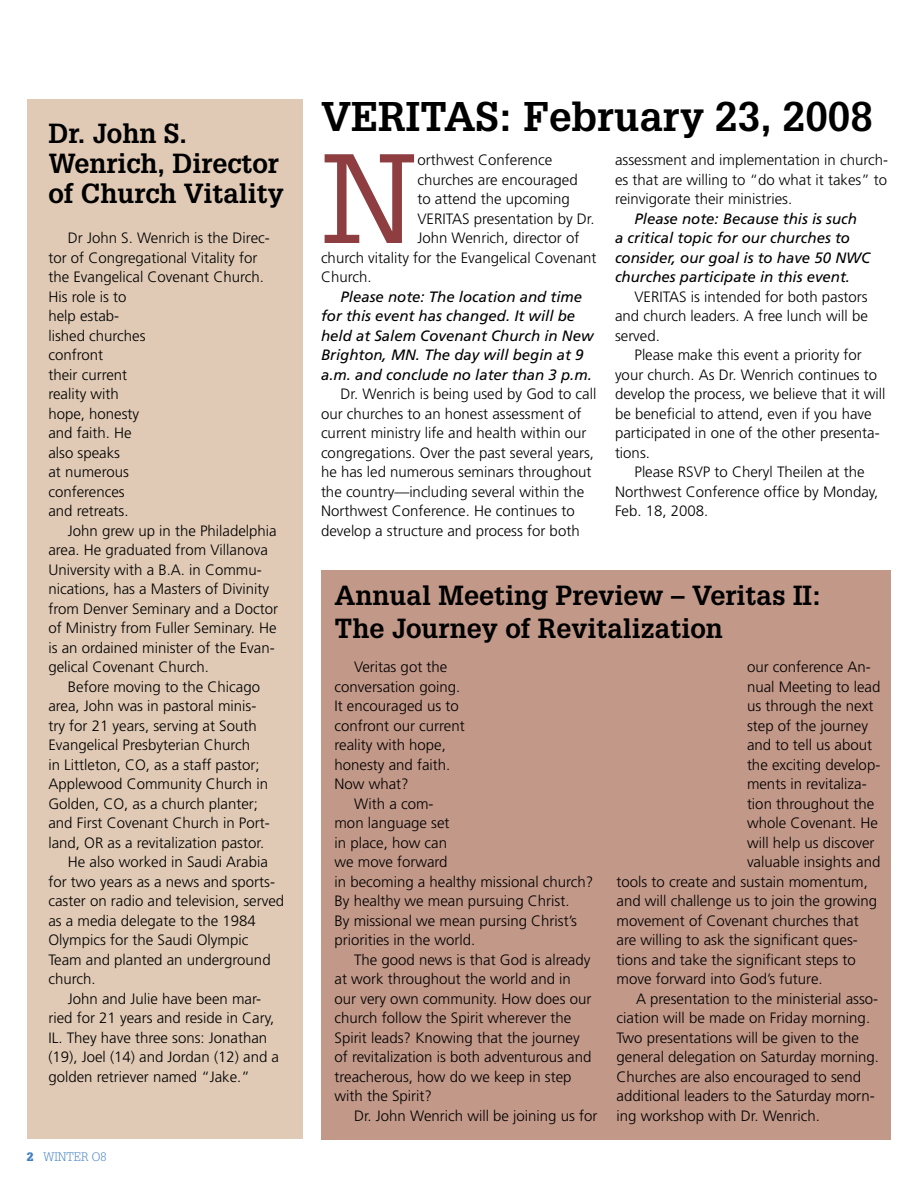
<style>
.page{position:relative;width:918px;height:1188px;background:#fff}
.page>*{position:absolute;margin:0;border:0;box-sizing:border-box;transform-origin:0 0}
.Body_Copy_w_Drop_Cap{font:123.9px "Glypha";color:#8e3d40}
.Headline{font:700 40.5px "Glypha";color:#000}
.Headline-2{font:700 27px/30px "Glypha";color:#000}
.Body_Copy{font:300 15px/19.5px "Frutiger";color:#000}
.Body_Copy-2{font:italic 15px/19.5px "Frutiger";color:#000}
.Body_Copy_w_Drop_Cap-2{font:300 15px "Frutiger";color:#000}
.t1{font:300 12px "Glypha";color:#427fc2}
.s1{font-weight:900}
</style>
<div class="page">
<div style="left:321px;top:570px;width:570px;height:570px;background:#c29889"></div>
<div style="left:27px;top:99px;width:276px;height:1040px;background:#e0cab5"></div>
<p class="Headline-2" style="left:48px;top:118px;width:237px">Dr. John S.<br>Wenrich, Director of Church Vitality</p>
<p class="Body_Copy" style="left:48px;top:228px;width:223px;text-indent:20px">Dr John S. Wenrich is the Direc&shy;tor of Congregational Vitality for the Evangelical Covenant Church.<br>His role is to<br>help estab-<br>lished churches<br>confront<br>their current<br>reality with<br>hope, honesty<br>and faith. He<br>also speaks<br>at numerous<br>conferences<br>and retreats.</p>
<p class="Body_Copy" style="left:48px;top:521px;width:231px;text-indent:20px">John grew up in the Philadelphia area. He graduated from Villanova University with a B.A. in Commu&shy;nications, has a Masters of Divinity from Denver Seminary and a Doctor of Ministry from Fuller Seminary. He is an ordained minister of the Evan&shy;gelical Covenant Church.</p>
<p class="Body_Copy" style="left:48px;top:677px;width:223px;text-indent:20px">Before moving to the Chicago area, John was in pastoral minis&shy;try for 21 years, serving at South Evangelical Presbyterian Church<br>in Littleton, CO, as a staff pastor; Applewood Community Church in Golden, CO, as a church planter; and First Covenant Church in Port&shy;land, OR as a revitalization pastor.</p>
<p class="Body_Copy" style="left:48px;top:852px;width:237px;text-indent:20px">He also worked in Saudi Arabia for two years as a news and sports&shy;caster on radio and television, served as a media delegate to the 1984<br>Olympics for the Saudi Olympic<br>Team and planted an underground church.</p>
<p class="Body_Copy" style="left:48px;top:989px;width:232px;text-indent:20px">John and Julie have been mar&shy;ried for 21 years and reside in Cary, IL. They have three sons: Jonathan (19), Joel (14) and Jordan (12) and a golden retriever named “Jake.”</p>
<p class="t1" style="left:27px;top:1150px;width:81px"><span class="s1">2</span> WINTER O8</p>
<p class="Headline" style="left:321px;top:92px;width:553px">VERITAS: February 23, 2008</p>
<p class="Body_Copy_w_Drop_Cap" style="left:321px;top:124px;width:98px">N</p>
<p class="Body_Copy_w_Drop_Cap-2" style="left:417px;top:151px;width:136px">orthwest Conference</p>
<p class="Body_Copy_w_Drop_Cap-2" style="left:417px;top:171px;width:162px">churches are encouraged</p>
<p class="Body_Copy_w_Drop_Cap-2" style="left:417px;top:190px;width:154px">to attend the upcoming</p>
<p class="Body_Copy_w_Drop_Cap-2" style="left:417px;top:210px;width:179px">VERITAS presentation by Dr.</p>
<p class="Body_Copy_w_Drop_Cap-2" style="left:417px;top:229px;width:163px">John Wenrich, director of</p>
<p class="Body_Copy_w_Drop_Cap-2" style="left:321px;top:249px;width:277px">church vitality for the Evangelical Covenant</p>
<p class="Body_Copy_w_Drop_Cap-2" style="left:321px;top:268px;width:52px">Church.</p>
<p class="Body_Copy-2" style="left:321px;top:286px;width:274px;text-indent:20px">Please note: The location and time for this event has changed. It will be held at Salem Covenant Church in New Brighton, MN. The day will begin at 9 a.m. and conclude no later than 3 p.m.</p>
<p class="Body_Copy" style="left:321px;top:384px;width:277px;text-indent:20px">Dr. Wenrich is being used by God to call our churches to an honest assessment of current ministry life and health within our congregations. Over the past several years, he has led numerous seminars throughout the country—including several within the Northwest Conference. He continues to develop a structure and process for both</p>
<p class="Body_Copy" style="left:615px;top:150px;width:275px;text-align:justify">assessment and implementation in church&shy;es that are willing to “do what it takes” to reinvigorate their ministries.</p>
<p class="Body_Copy-2" style="left:615px;top:208px;width:257px;text-indent:20px">Please note: Because this is such<br>a critical topic for our churches to consider, our goal is to have 50 NWC churches participate in this event.</p>
<p class="Body_Copy" style="left:615px;top:287px;width:254px;text-align:justify;text-indent:20px">VERITAS is intended for both pastors and church leaders. A free lunch will be served.</p>
<p class="Body_Copy" style="left:615px;top:345px;width:272px;text-indent:20px">Please make this event a priority for your church. As Dr. Wenrich continues to develop the process, we believe that it will be beneficial to attend, even if you have participated in one of the other presenta&shy;tions.</p>
<p class="Body_Copy" style="left:615px;top:462px;width:265px;text-indent:20px">Please RSVP to Cheryl Theilen at the<br>Northwest Conference office by Monday,<br>Feb. 18, 2008.</p>
<p class="Headline-2" style="left:334px;top:579px;width:488px;line-height:32.4px">Annual Meeting Preview – Veritas II:<br>The Journey of Revitalization</p>
<p class="Body_Copy" style="left:334px;top:657px;width:132px;text-indent:20px">Veritas got the conversation going.<br>It encouraged us to confront our current reality with hope, honesty and faith.<br>Now what?</p>
<p class="Body_Copy" style="left:334px;top:794px;width:260px;text-indent:20px">With a com-<br>mon language set<br>in place, how can<br>we move forward<br>in becoming a healthy missional church?<br>By healthy we mean pursuing Christ.<br>By missional we mean pursing Christ’s priorities in the world.</p>
<p class="Body_Copy" style="left:334px;top:950px;width:259px;text-indent:20px">The good news is that God is already at work throughout the world and in our very own community. How does our church follow the Spirit wherever the Spirit leads? Knowing that the journey of revitalization is both adventurous and treacherous, how do we keep in step with the Spirit?</p>
<p class="Body_Copy" style="left:354px;top:1106px;width:245px">Dr. John Wenrich will be joining us for</p>
<p class="Body_Copy" style="left:747px;top:657px;width:125px">our conference An-</p>
<p class="Body_Copy" style="left:747px;top:677px;width:135px">nual Meeting to lead</p>
<p class="Body_Copy" style="left:747px;top:696px;width:128px">us through the next</p>
<p class="Body_Copy" style="left:747px;top:716px;width:123px">step of the journey</p>
<p class="Body_Copy" style="left:747px;top:735px;width:127px">and to tell us about</p>
<p class="Body_Copy" style="left:747px;top:755px;width:135px">the exciting develop-</p>
<p class="Body_Copy" style="left:747px;top:774px;width:121px">ments in revitaliza-</p>
<p class="Body_Copy" style="left:747px;top:794px;width:129px">tion throughout the</p>
<p class="Body_Copy" style="left:747px;top:813px;width:132px">whole Covenant. He</p>
<p class="Body_Copy" style="left:747px;top:833px;width:129px">will help us discover</p>
<p class="Body_Copy" style="left:747px;top:852px;width:135px">valuable insights and</p>
<p class="Body_Copy" style="left:617px;top:872px;width:253px">tools to create and sustain momentum,</p>
<p class="Body_Copy" style="left:617px;top:891px;width:262px">and will challenge us to join the growing</p>
<p class="Body_Copy" style="left:617px;top:911px;width:244px">movement of Covenant churches that</p>
<p class="Body_Copy" style="left:617px;top:930px;width:243px">are willing to ask the significant ques-</p>
<p class="Body_Copy" style="left:617px;top:950px;width:241px">tions and take the significant steps to</p>
<p class="Body_Copy" style="left:617px;top:969px;width:208px">move forward into God’s future.</p>
<p class="Body_Copy" style="left:617px;top:989px;width:264px;text-indent:20px">A presentation to the ministerial asso&shy;ciation will be made on Friday morning.<br>Two presentations will be given to the general delegation on Saturday morning.<br>Churches are also encouraged to send additional leaders to the Saturday morn&shy;ing workshop with Dr. Wenrich.</p>
</div>
